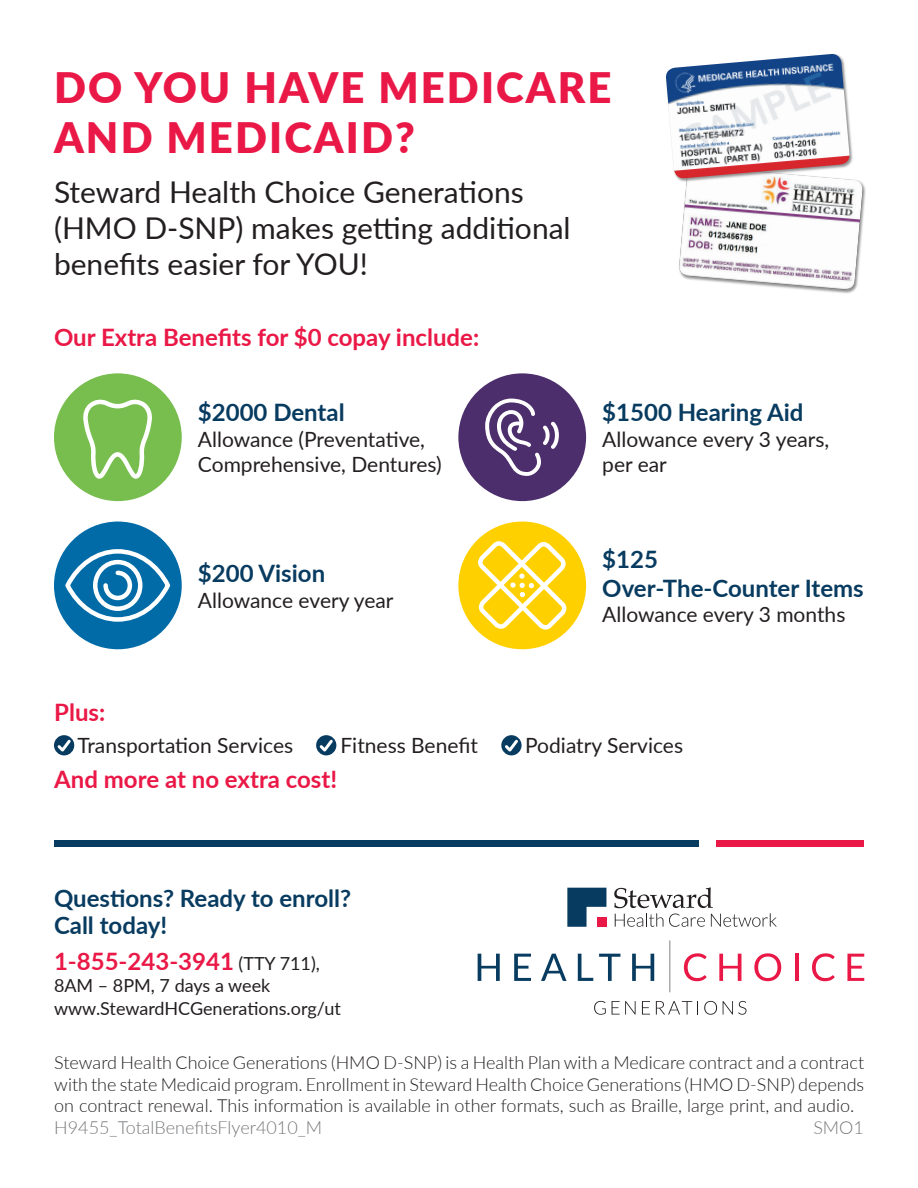
<style>
.page{position:relative;width:918px;height:1188px;background:#fff}
.page>*{position:absolute;margin:0;border:0;box-sizing:border-box;transform-origin:0 0}
.t1{font:900 42px/50.4px "Lato";letter-spacing:.05em;color:#ea1846}
.t2{font:30px/36px "Lato";color:#231f20}
.t3{font:700 24px/28.5px "Lato";color:#083b60}
.t4{font:700 24px "Lato";color:#ea1846}
.t5{font:21px/25.5px "Lato";color:#231f20}
.t6{font:300 18px/21.6px "Lato";color:#231f20;text-align:justify}
.t7{font:18px "Lato";color:#231f20}
.t8{font:300 18px "Lato";color:#76787b}
.s1{font-weight:400;font-size:18px;color:#231f20}
</style>
<div class="page">
<div style="left:54px;top:841px;width:645px;height:6px;background:#083b60"></div>
<div style="left:717px;top:841px;width:147px;height:6px;background:#ea1846"></div>
<div style="left:678px;top:165px;width:189px;height:129px;background:#231f20;opacity:.5"></div>
<img style="left:678px;top:166px;width:185px;height:124px">
<div style="left:665px;top:53px;width:188px;height:129px;background:#231f20;opacity:.5"></div>
<img style="left:665px;top:54px;width:185px;height:125px">
<div style="left:54px;top:373px;width:128px;height:128px;background:#77be4e;border-radius:50%"></div>
<svg style="left:83px;top:399px;width:69px;height:80px"></svg>
<div style="left:54px;top:522px;width:128px;height:127px;background:#006ba7;border-radius:50%"></div>
<svg style="left:63px;top:547px;width:110px;height:77px"></svg>
<div style="left:458px;top:522px;width:128px;height:127px;background:#ffd000;border-radius:50%"></div>
<svg style="left:476px;top:539px;width:93px;height:97px"></svg>
<div style="left:458px;top:373px;width:128px;height:128px;background:#4d2e6d;border-radius:50%"></div>
<svg style="left:485px;top:399px;width:74px;height:77px"></svg>
<svg style="left:594px;top:1001px;width:12px;height:14px"></svg>
<svg style="left:612px;top:1001px;width:24px;height:14px"></svg>
<svg style="left:642px;top:1001px;width:8px;height:14px"></svg>
<svg style="left:656px;top:1001px;width:42px;height:14px"></svg>
<svg style="left:704px;top:1001px;width:13px;height:14px"></svg>
<svg style="left:723px;top:1001px;width:24px;height:14px"></svg>
<svg style="left:478px;top:954px;width:22px;height:27px"></svg>
<svg style="left:514px;top:954px;width:17px;height:27px"></svg>
<svg style="left:541px;top:954px;width:26px;height:27px"></svg>
<svg style="left:578px;top:954px;width:15px;height:27px"></svg>
<svg style="left:599px;top:954px;width:21px;height:27px"></svg>
<svg style="left:632px;top:954px;width:22px;height:27px"></svg>
<svg style="left:684px;top:953px;width:23px;height:28px"></svg>
<svg style="left:719px;top:954px;width:22px;height:27px"></svg>
<svg style="left:754px;top:953px;width:27px;height:28px"></svg>
<hr style="left:795px;top:954px;width:3px;height:27px;background:#ea1846">
<svg style="left:812px;top:953px;width:23px;height:28px"></svg>
<svg style="left:847px;top:954px;width:17px;height:27px"></svg>
<hr style="left:669px;top:940px;width:1px;height:52px;background:#808285">
<svg style="left:567px;top:888px;width:39px;height:39px"></svg>
<div style="left:597px;top:918px;width:9px;height:9px;background:#ea1846"></div>
<svg style="left:614px;top:887px;width:163px;height:40px"></svg>
<svg style="left:54px;top:735px;width:20px;height:20px"></svg>
<svg style="left:55px;top:737px;width:18px;height:18px"></svg>
<svg style="left:316px;top:735px;width:20px;height:20px"></svg>
<svg style="left:317px;top:737px;width:19px;height:18px"></svg>
<svg style="left:501px;top:735px;width:21px;height:20px"></svg>
<svg style="left:502px;top:737px;width:19px;height:18px"></svg>
<p class="t1" style="left:54px;top:60px;width:559px">DO YOU HAVE MEDICARE<br>AND MEDICAID?</p>
<p class="t2" style="left:54px;top:172px;width:518px">Steward Health Choice Generations (HMO D-SNP) makes getting additional benefits easier for YOU!</p>
<p class="t4" style="left:54px;top:320px;width:427px">Our Extra Benefits for $0 copay include:</p>
<p class="t3" style="left:198px;top:397px;width:148px">$2000 Dental</p>
<p class="t5" style="left:198px;top:426px;width:245px">Allowance (Preventative,<br>Comprehensive, Dentures)</p>
<p class="t3" style="left:198px;top:558px;width:129px">$200 Vision</p>
<p class="t5" style="left:198px;top:587px;width:197px">Allowance every year</p>
<p class="t3" style="left:602px;top:397px;width:203px">$1500 Hearing Aid</p>
<p class="t5" style="left:602px;top:426px;width:229px">Allowance every 3 years, per ear</p>
<p class="t3" style="left:602px;top:544px;width:263px">$125<br>Over-The-Counter Items</p>
<p class="t5" style="left:602px;top:601px;width:245px">Allowance every 3 months</p>
<p class="t4" style="left:54px;top:695px;width:53px">Plus:</p>
<p class="t5" style="left:77px;top:732px;width:217px">Transportation Services</p>
<p class="t5" style="left:340px;top:732px;width:139px">Fitness Benefit</p>
<p class="t5" style="left:525px;top:732px;width:159px">Podiatry Services</p>
<p class="t4" style="left:54px;top:762px;width:284px">And more at no extra cost!</p>
<p class="t3" style="left:54px;top:883px;width:299px;line-height:27px">Questions? Ready to enroll?<br>Call today!</p>
<p class="t4" style="left:54px;top:943px;width:267px">1-855-243-3941 <span class="s1">(TTY 711),</span></p>
<p class="t7" style="left:54px;top:973px;width:218px">8AM – 8PM, 7 days a week</p>
<p class="t7" style="left:54px;top:995px;width:288px">www.StewardHCGenerations.org/ut</p>
<p class="t6" style="left:54px;top:1051px;width:811px">Steward Health Choice Generations (HMO D-SNP) is a Health Plan with a Medicare contract and a contract with the state Medicaid program. Enrollment in Steward Health Choice Generations (HMO D-SNP) depends on contract renewal. This information is available in other formats, such as Braille, large print, and audio.</p>
<p class="t8" style="left:54px;top:1115px;width:270px">H9455_TotalBenefitsFlyer4010_M</p>
<p class="t8" style="left:813px;top:1115px;width:52px">SMO1</p>
</div>
